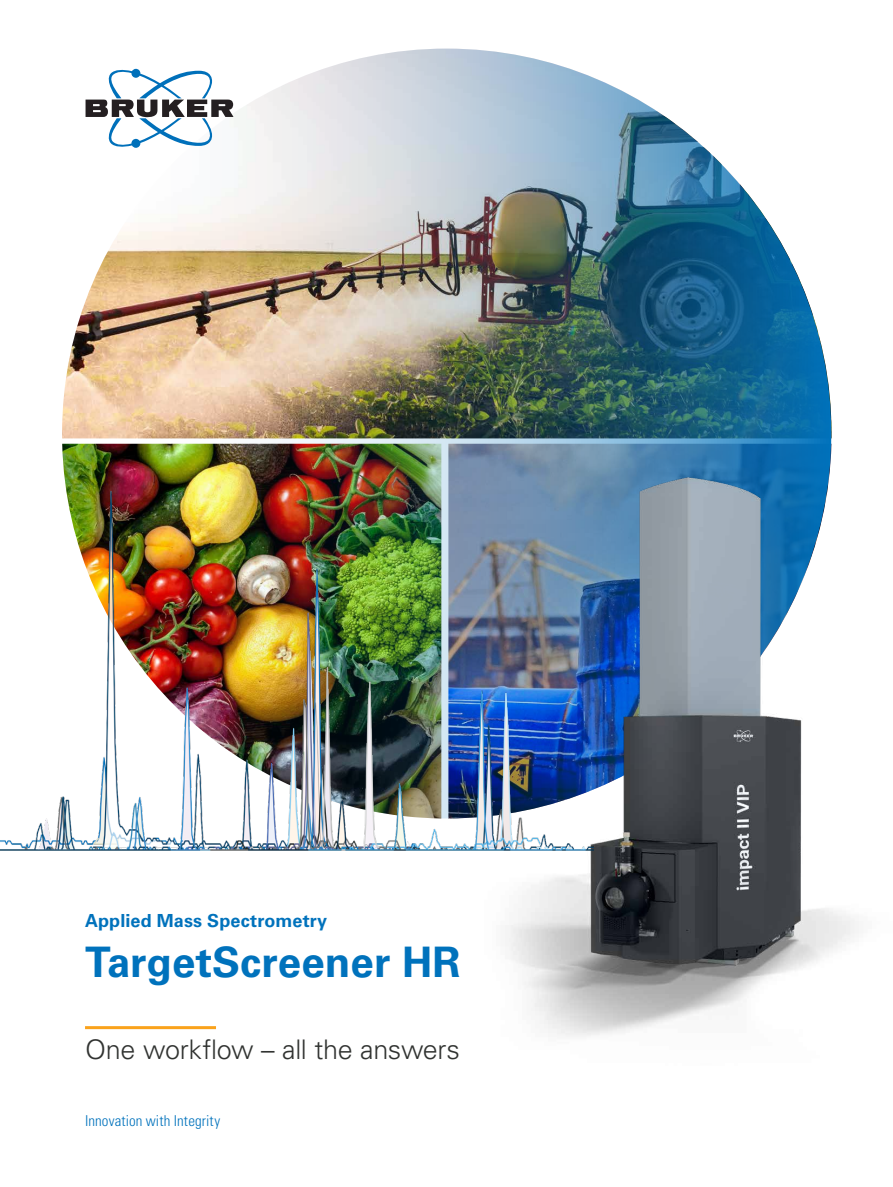
<style>
.page{position:relative;width:893px;height:1187px;background:#fff}
.page>*{position:absolute;margin:0;border:0;box-sizing:border-box;transform-origin:0 0}
.t1{font:700 42px "Univers LT Std";color:#0072bc}
.t2{font:300 27px "Univers LT Std";letter-spacing:-.015em;color:#313331}
.t3{font:700 18px "Univers LT Std";letter-spacing:.005em;color:#0072bc}
.t4{font:300 condensed 15px "Univers LT Std";letter-spacing:.01em;color:#0072bc}
</style>
<div class="page">
<img style="left:62px;top:49px;width:769px;height:769px;border-radius:50%">
<svg style="left:86px;top:69px;width:148px;height:79px"></svg>
<img style="left:485px;top:458px;width:374px;height:579px">
<img style="left:0;top:481px;width:594px;height:378px">
<hr style="left:85px;top:1026px;width:131px;height:3px;background:#faa21b">
<p class="t3" style="left:85px;top:910px;width:244px">Applied Mass Spectrometry</p>
<h1 class="t1" style="left:85px;top:937px;width:377px">TargetScreener HR</h1>
<p class="t2" style="left:85px;top:1033px;width:376px">One workflow – all the answers</p>
<p class="t4" style="left:85px;top:1111px;width:137px">Innovation with Integrity</p>
</div>
